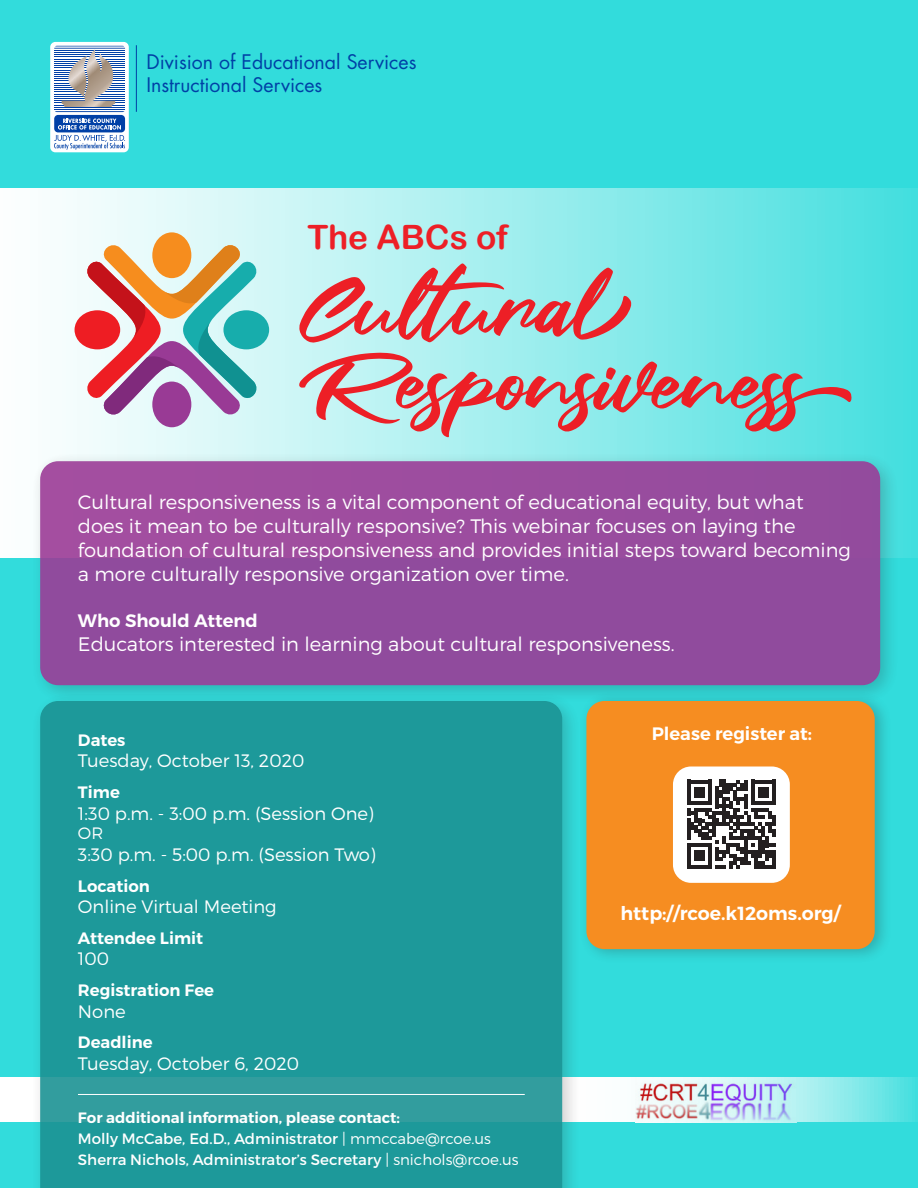
<style>
.page{position:relative;width:918px;height:1188px;background:#32dcdc}
.page>*{position:absolute;margin:0;border:0;box-sizing:border-box;transform-origin:0 0}
.t1{font:84.75px/75.9px "Fair Prosper";color:#ed1f26}
.t2{font:33.6px "Arial Rounded MT Bold";color:#ed1f26}
.Body{font:300 19.5px/24px "Montserrat";color:#fff}
.t3{font:19.5px "Futura Std";color:#0040a6}
.t4{font:600 18.9px "Montserrat";color:#fff}
.Body-2{font:300 18px "Montserrat";color:#fff}
.t5{font:600 18px "Montserrat";color:#fff}
.Body-3{font:600 16.5px "Montserrat";color:#fff}
.Body-4{font:300 16.5px "Montserrat";color:#fff}
.Body-5{font:15px "Montserrat";color:#fff}
.t6{font:600 15px "Montserrat";color:#fff}
.s1{font-weight:300}
</style>
<div class="page">
<svg style="left:50px;top:42px;width:79px;height:110px"></svg>
<hr style="left:136px;top:45px;width:1px;height:67px;background:#0040a6">
<div style="left:0;top:189px;width:918px;height:369px;background:linear-gradient(to right,#fff,#49dfdf)"></div>
<div style="left:152px;top:232px;width:39px;height:46px;background:#f68d1e;border-radius:50%"></div>
<div style="left:152px;top:382px;width:39px;height:45px;background:#993a95;border-radius:50%"></div>
<div style="left:223px;top:310px;width:46px;height:39px;background:#17adac;border-radius:50%"></div>
<div style="left:75px;top:310px;width:45px;height:39px;background:#ee1d23;border-radius:50%"></div>
<svg style="left:82px;top:240px;width:180px;height:180px"></svg>
<div style="left:30px;top:451px;width:870px;height:254px;background:#231f20;opacity:.25"></div>
<div style="left:40px;top:461px;width:840px;height:224px;background:linear-gradient(to right,#994c9e,#914b9d);border-radius:18px"></div>
<div style="left:579px;top:691px;width:314px;height:273px;background:#231f20;opacity:.25"></div>
<div style="left:586px;top:701px;width:289px;height:248px;background:#f68d21;border-radius:18px"></div>
<div style="left:673px;top:767px;width:117px;height:116px;background:#fff;border-radius:18px"></div>
<svg style="left:687px;top:780px;width:89px;height:88px"></svg>
<svg style="left:0;top:1078px;width:918px;height:44px"></svg>
<img style="left:635px;top:1078px;width:162px;height:44px">
<div style="left:30px;top:691px;width:552px;height:497px;background:#231f20;opacity:.25"></div>
<svg style="left:40px;top:701px;width:522px;height:487px;fill:#1d999a"></svg>
<hr style="left:78px;top:1094px;width:447px;height:1px;background:#fff">
<p class="t3" style="left:147px;top:49px;width:271px">Division of Educational Services</p>
<p class="t3" style="left:147px;top:73px;width:177px">Instructional Services</p>
<p class="t2" style="left:308px;top:217px;width:202px">The ABCs of</p>
<p class="t1" style="left:299px;top:273px;width:576px">Cultural<br>Responsiveness</p>
<p class="Body" style="left:78px;top:490px;width:774px">Cultural responsiveness is a vital component of educational equity, but what does it mean to be culturally responsive? This webinar focuses on laying the foundation of cultural responsiveness and provides initial steps toward becoming a more culturally responsive organization over time.</p>
<p class="t5" style="left:78px;top:609px;width:181px">Who Should Attend</p>
<p class="Body" style="left:78px;top:632px;width:598px">Educators interested in learning about cultural responsiveness.</p>
<p class="Body-3" style="left:78px;top:730px;width:49px">Dates</p>
<p class="Body-2" style="left:78px;top:750px;width:228px">Tuesday, October 13, 2020</p>
<p class="Body-3" style="left:78px;top:782px;width:43px">Time</p>
<p class="Body-2" style="left:78px;top:802px;width:297px">1:30 p.m. - 3:00 p.m. (Session One)</p>
<p class="Body-4" style="left:78px;top:824px;width:27px">OR</p>
<p class="Body-2" style="left:78px;top:844px;width:299px">3:30 p.m. - 5:00 p.m. (Session Two)</p>
<p class="Body-3" style="left:78px;top:876px;width:73px">Location</p>
<p class="Body-2" style="left:78px;top:896px;width:200px">Online Virtual Meeting</p>
<p class="Body-3" style="left:78px;top:928px;width:127px">Attendee Limit</p>
<p class="Body-2" style="left:78px;top:948px;width:33px">100</p>
<p class="Body-3" style="left:78px;top:980px;width:138px">Registration Fee</p>
<p class="Body-2" style="left:78px;top:1000px;width:49px">None</p>
<p class="Body-3" style="left:78px;top:1032px;width:76px">Deadline</p>
<p class="Body-2" style="left:78px;top:1053px;width:223px">Tuesday, October 6, 2020</p>
<p class="t6" style="left:78px;top:1109px;width:324px">For additional information, please contact:</p>
<p class="Body-5" style="left:78px;top:1129px;width:415px">Molly McCabe, Ed.D., Administrator <span class="s1">| mmccabe@rcoe.us</span></p>
<p class="Body-5" style="left:78px;top:1150px;width:442px">Sherra Nichols, Administrator’s Secretary <span class="s1">| snichols@rcoe.us</span></p>
<p class="t5" style="left:652px;top:723px;width:162px">Please register at:</p>
<p class="t4" style="left:620px;top:902px;width:221px">http://rcoe.k12oms.org/</p>
</div>
